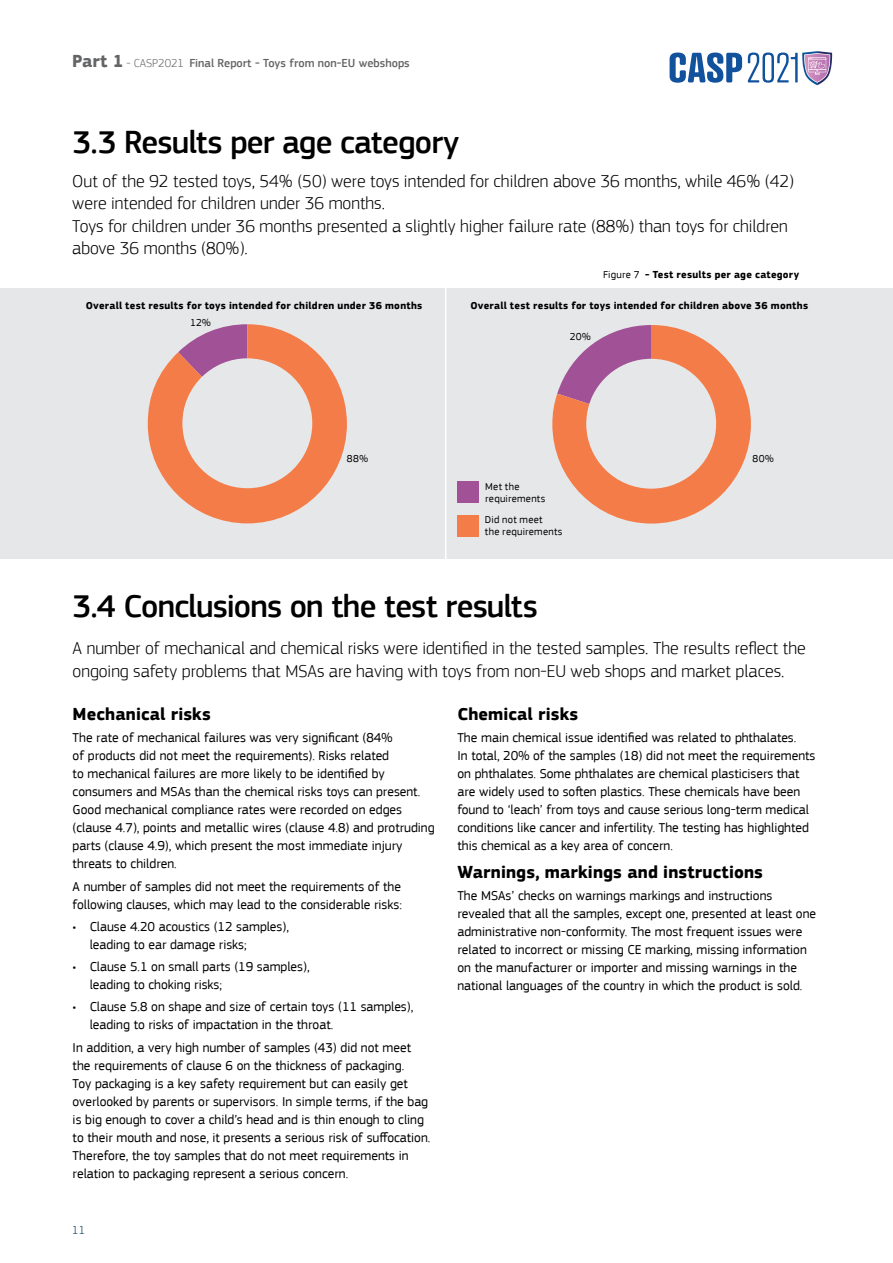
<style>
.page{position:relative;width:893px;height:1263px;background:#fff}
.page>*{position:absolute;margin:0;border:0;box-sizing:border-box;transform-origin:0 0}
._22pt_BLACK_Medium{font:500 33px "EC Square Sans Pro";letter-spacing:-.025em;color:#000}
.t1{font:300 18px/22.5px "EC Square Sans Pro";color:#000}
._12pt_Bold{font:700 18px "EC Square Sans Pro";letter-spacing:.005em;color:#000}
.t2{font:13.5px/18px "EC Square Sans Pro";color:#000}
.t3{font:500 12px "EC Square Sans Pro";color:#636466}
.t4{font:300 12px "EC Square Sans Pro";color:#02405d}
._7pt_BLACK{font:700 10.5px "EC Square Sans Pro";letter-spacing:.025em;color:#000}
._7pt_BLACK-2{font:10.5px/12px "EC Square Sans Pro";letter-spacing:.025em;color:#000}
._6pt_BLACK{font:10.5px "EC Square Sans Pro";letter-spacing:.03em;color:#000}
.s1{font-weight:700;font-size:18px}
.s2{font-weight:300}
.s3{font-weight:400}
</style>
<div class="page">
<div style="left:0;top:288px;width:893px;height:270px;background:#e6e7e8"></div>
<div style="left:457px;top:482px;width:22px;height:21px;background:#a15297"></div>
<div style="left:457px;top:515px;width:22px;height:21px;background:#f47c48"></div>
<svg style="left:148px;top:324px;width:199px;height:199px"></svg>
<svg style="left:552px;top:325px;width:199px;height:199px"></svg>
<hr style="left:445px;top:288px;width:1px;height:275px;background:#fff">
<svg style="left:670px;top:53px;width:72px;height:30px"></svg>
<svg style="left:748px;top:51px;width:84px;height:34px"></svg>
<p class="t3" style="left:72px;top:56px;width:339px"><span class="s1">Part 1</span> <span class="s2">- CASP2021</span> Final Report - Toys from non-EU webshops</p>
<p class="_22pt_BLACK_Medium" style="left:73px;top:123px;width:388px">3.3 Results per age category</p>
<p class="t1" style="left:72px;top:169px;width:723px">Out of the 92 tested toys, 54% (50) were toys intended for children above 36 months, while 46% (42) were intended for children under 36 months.</p>
<p class="t1" style="left:72px;top:214px;width:717px">Toys for children under 36 months presented a slightly higher failure rate (88%) than toys for children above 36 months (80%).</p>
<p class="_7pt_BLACK" style="left:603px;top:268px;width:198px"><span class="s3">Figure 7</span> - Test results per age category</p>
<p class="_7pt_BLACK" style="left:86px;top:300px;width:338px">Overall test results for toys intended for children under 36 months</p>
<p class="_7pt_BLACK" style="left:470px;top:300px;width:339px">Overall test results for toys intended for children above 36 months</p>
<p class="_6pt_BLACK" style="left:190px;top:316px;width:22px">12%</p>
<p class="_6pt_BLACK" style="left:570px;top:330px;width:23px">20%</p>
<p class="_6pt_BLACK" style="left:347px;top:453px;width:23px">88%</p>
<p class="_7pt_BLACK-2" style="left:485px;top:481px;width:62px">Met the requirements</p>
<p class="_7pt_BLACK-2" style="left:485px;top:514px;width:79px">Did not meet<br>the requirements</p>
<p class="_22pt_BLACK_Medium" style="left:73px;top:586px;width:467px">3.4 Conclusions on the test results</p>
<p class="_6pt_BLACK" style="left:752px;top:453px;width:23px">80%</p>
<p class="t1" style="left:73px;top:637px;width:735px">A number of mechanical and chemical risks were identified in the tested samples. The results reflect the ongoing safety problems that MSAs are having with toys from non-EU web shops and market places.</p>
<p class="_12pt_Bold" style="left:73px;top:703px;width:140px">Mechanical risks</p>
<p class="t2" style="left:73px;top:729px;width:364px">The rate of mechanical failures was very significant (84%<br>of products did not meet the requirements). Risks related<br>to mechanical failures are more likely to be identified by consumers and MSAs than the chemical risks toys can present.<br>Good mechanical compliance rates were recorded on edges (clause 4.7), points and metallic wires (clause 4.8) and protruding parts (clause 4.9), which present the most immediate injury threats to children.</p>
<p class="t2" style="left:73px;top:877px;width:331px">A number of samples did not meet the requirements of the following clauses, which may lead to the considerable risks:</p>
<p class="t2" style="left:90px;top:917px;width:201px;text-indent:-17px">• Clause 4.20 acoustics (12 samples), leading to ear damage risks;</p>
<p class="t2" style="left:90px;top:958px;width:221px;text-indent:-17px">• Clause 5.1 on small parts (19 samples), leading to choking risks;</p>
<p class="t2" style="left:90px;top:998px;width:325px;text-indent:-17px">• Clause 5.8 on shape and size of certain toys (11 samples), leading to risks of impactation in the throat.</p>
<p class="t2" style="left:73px;top:1038px;width:359px">In addition, a very high number of samples (43) did not meet the requirements of clause 6 on the thickness of packaging.<br>Toy packaging is a key safety requirement but can easily get overlooked by parents or supervisors. In simple terms, if the bag is big enough to cover a child’s head and is thin enough to cling to their mouth and nose, it presents a serious risk of suffocation.<br>Therefore, the toy samples that do not meet requirements in relation to packaging represent a serious concern.</p>
<p class="_12pt_Bold" style="left:457px;top:703px;width:122px">Chemical risks</p>
<p class="t2" style="left:457px;top:729px;width:359px">The main chemical issue identified was related to phthalates.<br>In total, 20% of the samples (18) did not meet the requirements on phthalates. Some phthalates are chemical plasticisers that are widely used to soften plastics. These chemicals have been found to ‘leach’ from toys and cause serious long-term medical conditions like cancer and infertility. The testing has highlighted this chemical as a key area of concern.</p>
<p class="_12pt_Bold" style="left:457px;top:861px;width:307px">Warnings, markings and instructions</p>
<p class="t2" style="left:457px;top:886px;width:360px">The MSAs’ checks on warnings markings and instructions revealed that all the samples, except one, presented at least one administrative non-conformity. The most frequent issues were related to incorrect or missing CE marking, missing information on the manufacturer or importer and missing warnings in the national languages of the country in which the product is sold.</p>
<p class="t4" style="left:72px;top:1223px;width:14px">11</p>
</div>
